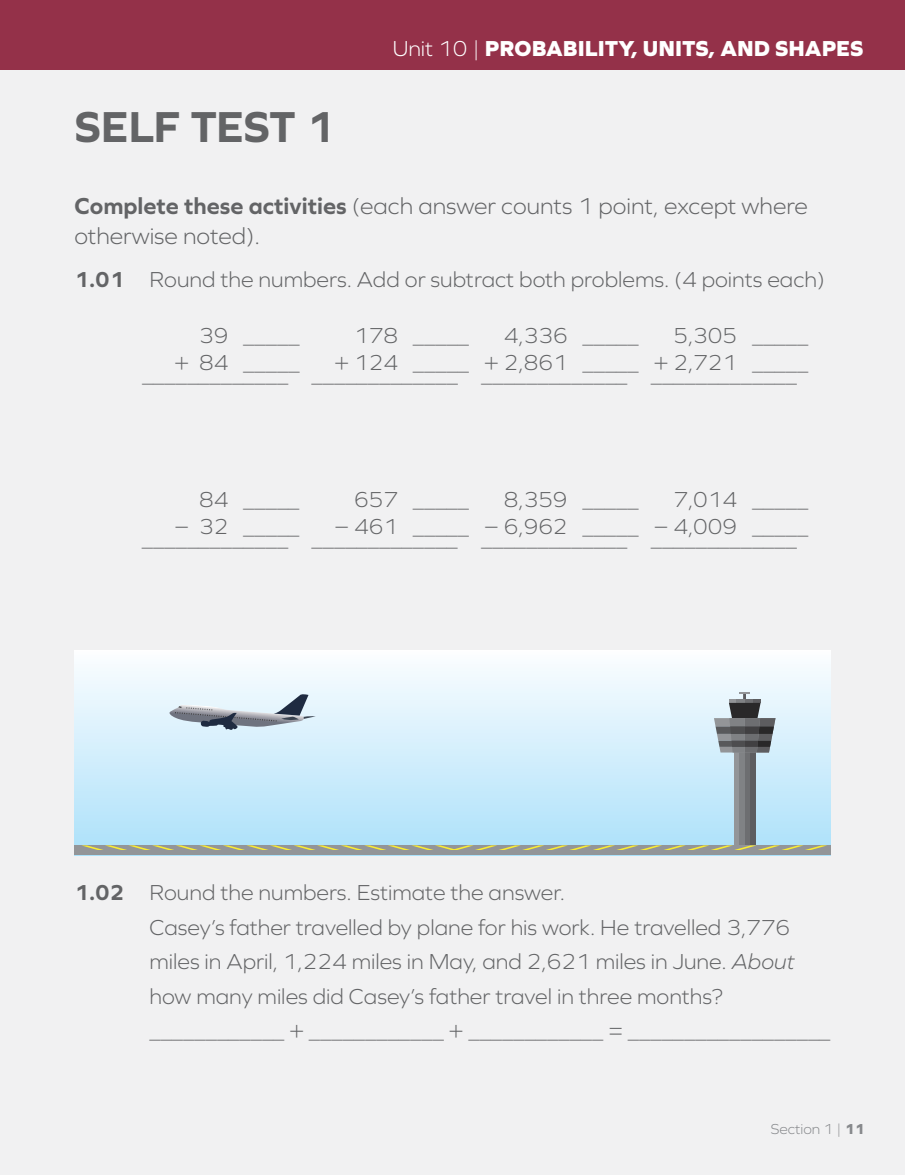
<style>
.page{position:relative;width:905px;height:1175px;background:#fff}
.page>*{position:absolute;margin:0;border:0;box-sizing:border-box;transform-origin:0 0}
.t1{font:700 45px "Graphie";letter-spacing:-.015em;color:#636466}
.t2{font:300 24px/30px "Graphie";color:#636466}
.t3{font:300 22.5px/27px "Graphie";color:#636466;text-align:right}
.t4{font:800 22.5px "Graphie";color:#fff}
.t5{font:300 15px "Graphie";color:#87898c}
.s1{font-weight:300}
.s2{font-weight:700}
.s3{font-style:italic}
.s4{font-weight:800}
</style>
<div class="page">
<div style="left:0;top:0;width:904px;height:1174px;background:#f1f1f2"></div>
<div style="left:74px;top:650px;width:756px;height:205px;background:linear-gradient(to bottom,#fcfdff,#ace1fa)"></div>
<div style="left:734px;top:752px;width:21px;height:99px;background:#939598"></div>
<div style="left:750px;top:752px;width:5px;height:99px;background:#5d5d60"></div>
<div style="left:744px;top:752px;width:6px;height:99px;background:#6d6e71"></div>
<div style="left:739px;top:752px;width:5px;height:99px;background:#808285"></div>
<div style="left:74px;top:845px;width:756px;height:10px;background:#939598"></div>
<svg style="left:82px;top:845px;width:745px;height:5px"></svg>
<svg style="left:714px;top:692px;width:61px;height:60px"></svg>
<svg style="left:169px;top:693px;width:147px;height:37px"></svg>
<div style="left:0;top:0;width:904px;height:69px;background:#943149"></div>
<h1 class="t1" style="left:74px;top:100px;width:262px">SELF TEST 1</h1>
<p class="t4" style="left:392px;top:35px;width:472px"><span class="s1">Unit 10 |</span> PROBABILITY, UNITS, AND SHAPES</p>
<p class="t2" style="left:74px;top:190px;width:735px"><span class="s2">Complete these activities</span> (each answer counts 1 point, except where otherwise noted).</p>
<p class="t3" style="left:74px;top:266px;width:752px"><span class="s2">1.01</span> Round the numbers. Add or subtract both problems. (4 points each)</p>
<p class="t3" style="left:175px;top:322px;width:126px">39 _____<br>+ 84 _____</p>
<p class="t3" style="left:142px;top:361px;width:148px">_____________</p>
<p class="t3" style="left:334px;top:322px;width:136px">178 _____ + 124 _____</p>
<p class="t3" style="left:311px;top:361px;width:148px">_____________</p>
<p class="t3" style="left:484px;top:322px;width:156px">4,336 _____ + 2,861 _____</p>
<p class="t3" style="left:481px;top:361px;width:148px">_____________</p>
<p class="t3" style="left:653px;top:322px;width:156px">5,305 _____ + 2,721 _____</p>
<p class="t3" style="left:650px;top:361px;width:148px">_____________</p>
<p class="t3" style="left:175px;top:486px;width:126px">84 _____<br>− 32 _____</p>
<p class="t3" style="left:142px;top:525px;width:148px">_____________</p>
<p class="t3" style="left:334px;top:486px;width:136px">657 _____ − 461 _____</p>
<p class="t3" style="left:311px;top:525px;width:148px">_____________</p>
<p class="t3" style="left:484px;top:486px;width:156px">8,359 _____ − 6,962 _____</p>
<p class="t3" style="left:481px;top:525px;width:148px">_____________</p>
<p class="t3" style="left:653px;top:486px;width:156px">7,014 _____ − 4,009 _____</p>
<p class="t3" style="left:650px;top:525px;width:148px">_____________</p>
<p class="t3" style="left:149px;top:875px;width:682px;line-height:34.5px;text-align:left;text-indent:-75px"><span class="s2">1.02</span> Round the numbers. Estimate the answer.<br>Casey’s father travelled by plane for his work. He travelled 3,776 miles in April, 1,224 miles in May, and 2,621 miles in June. <span class="s3">About </span>how many miles did Casey’s father travel in three months? ____________ + ____________ + ____________ = __________________</p>
<p class="t5" style="left:770px;top:1120px;width:95px">Section 1 | <span class="s4">11</span></p>
</div>
